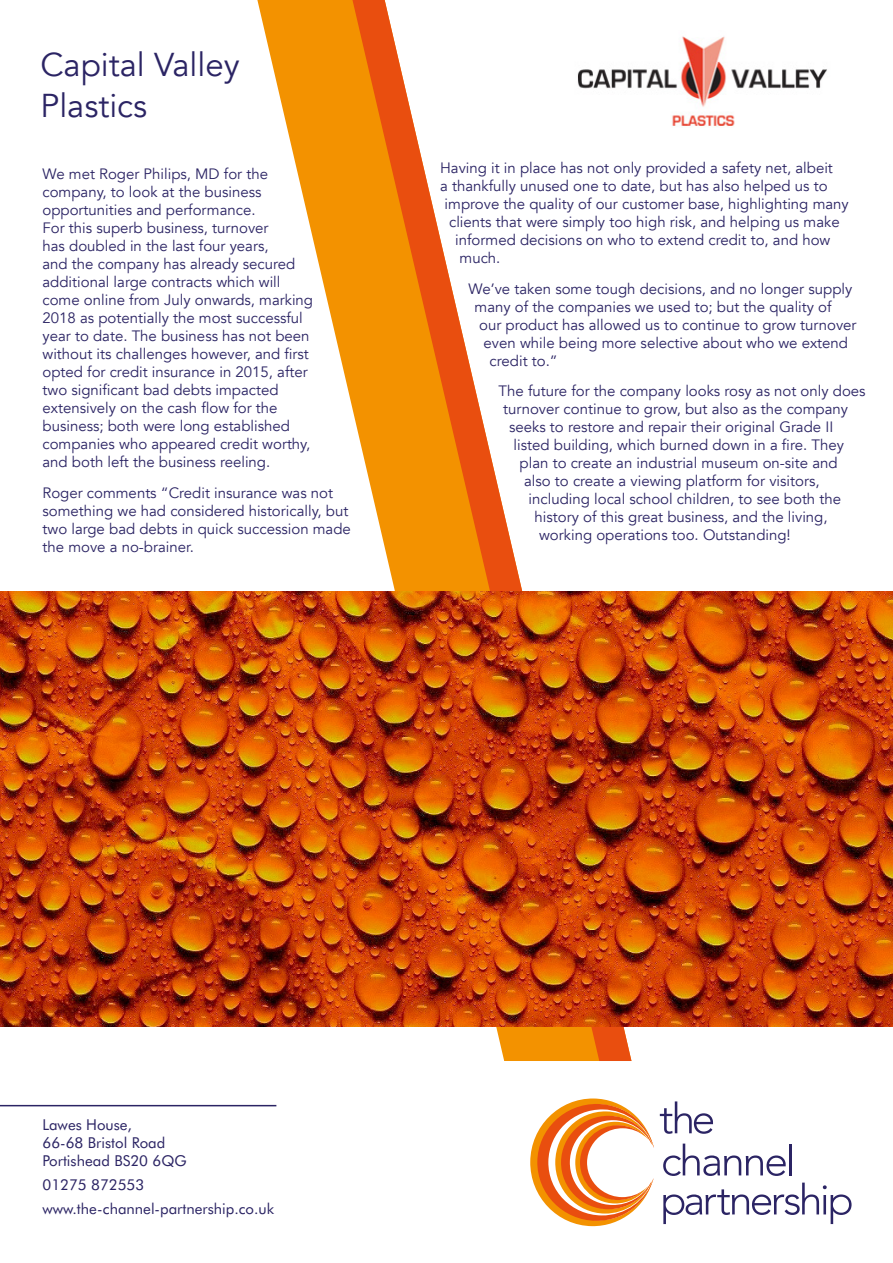
<style>
.page{position:relative;width:893px;height:1263px;background:#fff}
.page>*{position:absolute;margin:0;border:0;box-sizing:border-box;transform-origin:0 0}
.t1{font:33px/42px "Avenir";color:#2b2464}
.t2{font:15px/18px "Avenir";color:#2b2464}
.t3{font:15px/18px "Futura BT";color:#2b2464}
</style>
<div class="page">
<svg style="left:200px;top:0;width:95px;height:1027px"></svg>
<svg style="left:295px;top:0;width:394px;height:1061px"></svg>
<svg style="left:660px;top:1101px;width:53px;height:33px"></svg>
<svg style="left:663px;top:1143px;width:123px;height:33px"></svg>
<hr style="left:790px;top:1143px;width:2px;height:32px;background:#2b2464">
<svg style="left:663px;top:1182px;width:188px;height:42px"></svg>
<svg style="left:530px;top:1098px;width:124px;height:128px"></svg>
<hr style="left:0;top:1105px;width:276px;height:1px;background:#2b2464">
<img style="left:0;top:591px;width:893px;height:435px">
<img style="left:569px;top:31px;width:258px;height:100px">
<h1 class="t1" style="left:40px;top:44px;width:201px">Capital Valley<br>Plastics</h1>
<p class="t2" style="left:43px;top:165px;width:272px">We met Roger Philips, MD for the company, to look at the business opportunities and performance.<br>For this superb business, turnover<br>has doubled in the last four years,<br>and the company has already secured additional large contracts which will come online from July onwards, marking 2018 as potentially the most successful year to date. The business has not been without its challenges however, and first opted for credit insurance in 2015, after two significant bad debts impacted extensively on the cash flow for the business; both were long established companies who appeared credit worthy, and both left the business reeling.</p>
<p class="t2" style="left:43px;top:484px;width:310px">Roger comments “Credit insurance was not something we had considered historically, but two large bad debts in quick succession made the move a no-brainer.</p>
<p class="t2" style="left:440px;top:159px;width:394px">Having it in place has not only provided a safety net, albeit</p>
<p class="t2" style="left:440px;top:177px;width:389px">a thankfully unused one to date, but has also helped us to</p>
<p class="t2" style="left:445px;top:195px;width:406px">improve the quality of our customer base, highlighting many</p>
<p class="t2" style="left:449px;top:213px;width:392px">clients that were simply too high risk, and helping us make</p>
<p class="t2" style="left:455px;top:231px;width:377px">informed decisions on who to extend credit to, and how</p>
<p class="t2" style="left:460px;top:249px;width:42px">much.</p>
<p class="t2" style="left:469px;top:280px;width:385px">We’ve taken some tough decisions, and no longer supply</p>
<p class="t2" style="left:475px;top:298px;width:358px">many of the companies we used to; but the quality of</p>
<p class="t2" style="left:479px;top:316px;width:379px">our product has allowed us to continue to grow turnover</p>
<p class="t2" style="left:484px;top:334px;width:366px">even while being more selective about who we extend</p>
<p class="t2" style="left:490px;top:352px;width:70px">credit to.”</p>
<p class="t2" style="left:499px;top:382px;width:369px">The future for the company looks rosy as not only does</p>
<p class="t2" style="left:503px;top:400px;width:347px">turnover continue to grow, but also as the company</p>
<p class="t2" style="left:509px;top:418px;width:326px">seeks to restore and repair their original Grade II</p>
<p class="t2" style="left:514px;top:436px;width:332px">listed building, which burned down in a fire. They</p>
<p class="t2" style="left:520px;top:454px;width:320px">plan to create an industrial museum on-site and</p>
<p class="t2" style="left:524px;top:472px;width:297px">also to create a viewing platform for visitors,</p>
<p class="t2" style="left:529px;top:490px;width:314px">including local school children, to see both the</p>
<p class="t2" style="left:535px;top:508px;width:295px">history of this great business, and the living,</p>
<p class="t2" style="left:539px;top:526px;width:253px">working operations too. Outstanding!</p>
<p class="t3" style="left:43px;top:1115px;width:146px">Lawes House,<br>66-68 Bristol Road<br>Portishead BS20 6QG</p>
<p class="t3" style="left:43px;top:1172px;width:233px;line-height:24px">01275 872553 www.the-channel-partnership.co.uk</p>
</div>
